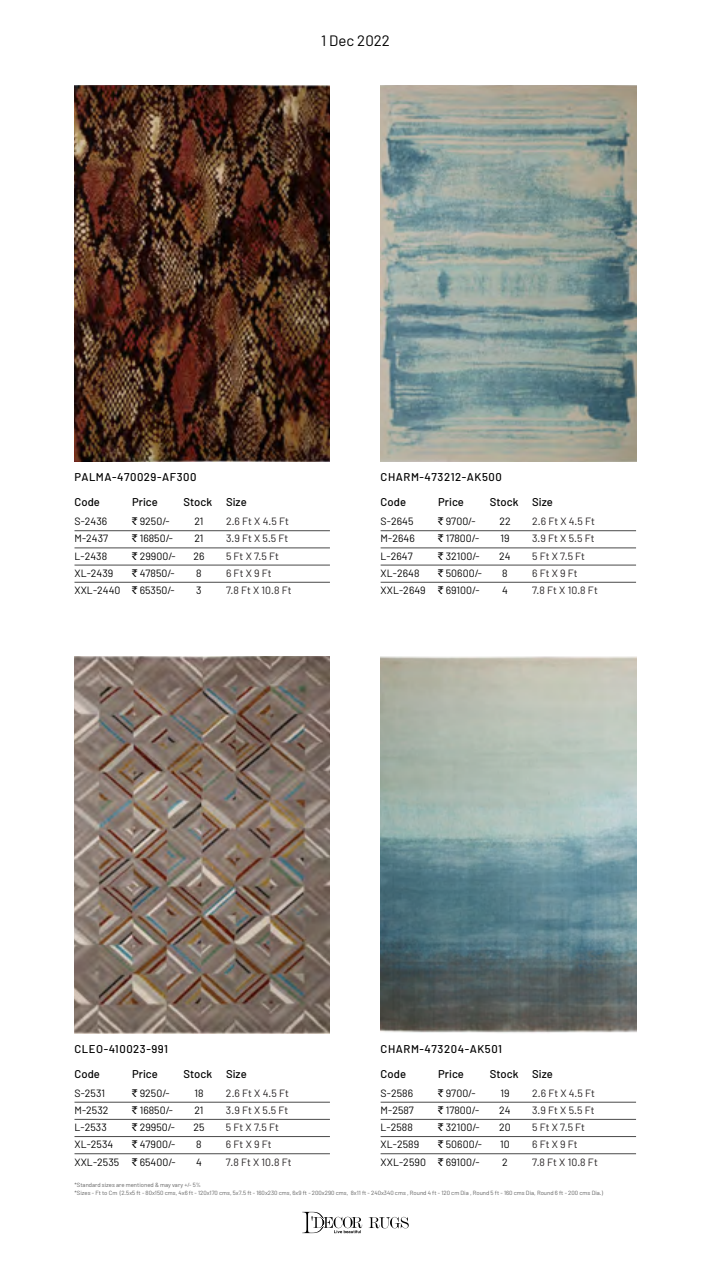
<style>
.page{position:relative;width:711px;height:1263px;background:#fff}
.page>*{position:absolute;margin:0;border:0;box-sizing:border-box;transform-origin:0 0}
.t1{font:15px "Barlow";color:#000}
.t2{font:500 11.25px "Barlow";letter-spacing:.005em;color:#000}
.t3{font:500 11.25px "Barlow";letter-spacing:.05em;color:#000}
.t4{font:10.5px/17.2px "Barlow";letter-spacing:.005em;color:#000}
.t5{font:10.5px/17.2px "Barlow";letter-spacing:.005em;color:#242021}
.t6{font:6px/7.2px "Barlow";color:#616161}
.s1{font-family:"Indian Rupee"}
</style>
<div class="page">
<svg style="left:368px;top:1217px;width:40px;height:11px"></svg>
<svg style="left:302px;top:1212px;width:60px;height:21px"></svg>
<img style="left:74px;top:85px;width:256px;height:377px">
<hr style="left:74px;top:530px;width:256px;height:1px;background:#4a4a4a">
<hr style="left:74px;top:548px;width:256px;height:1px;background:#4a4a4a">
<hr style="left:74px;top:565px;width:256px;height:1px;background:#4a4a4a">
<hr style="left:74px;top:582px;width:256px;height:1px;background:#4a4a4a">
<img style="left:380px;top:85px;width:255px;height:377px">
<hr style="left:380px;top:530px;width:255px;height:1px;background:#4a4a4a">
<hr style="left:380px;top:548px;width:255px;height:1px;background:#4a4a4a">
<hr style="left:380px;top:565px;width:255px;height:1px;background:#4a4a4a">
<hr style="left:380px;top:582px;width:255px;height:1px;background:#4a4a4a">
<img style="left:74px;top:656px;width:256px;height:377px">
<hr style="left:74px;top:1102px;width:256px;height:1px;background:#4a4a4a">
<hr style="left:74px;top:1119px;width:256px;height:1px;background:#4a4a4a">
<hr style="left:74px;top:1136px;width:256px;height:1px;background:#4a4a4a">
<hr style="left:74px;top:1153px;width:256px;height:1px;background:#4a4a4a">
<img style="left:380px;top:656px;width:255px;height:377px">
<hr style="left:380px;top:1102px;width:255px;height:1px;background:#4a4a4a">
<hr style="left:380px;top:1119px;width:255px;height:1px;background:#4a4a4a">
<hr style="left:380px;top:1136px;width:255px;height:1px;background:#4a4a4a">
<hr style="left:380px;top:1153px;width:255px;height:1px;background:#4a4a4a">
<h1 class="t1" style="left:321px;top:31px;width:70px">1 Dec 2022</h1>
<p class="t3" style="left:74px;top:470px;width:123px">PALMA-470029-AF300</p>
<p class="t2" style="left:74px;top:495px;width:27px">Code</p>
<p class="t2" style="left:183px;top:495px;width:65px">Stock Size</p>
<p class="t4" style="left:193px;top:512px;width:13px">21<br>21<br>26<br>8<br>3</p>
<p class="t5" style="left:226px;top:512px;width:67px">2.6 Ft X 4.5 Ft<br>3.9 Ft X 5.5 Ft<br>5 Ft X 7.5 Ft<br>6 Ft X 9 Ft<br>7.8 Ft X 10.8 Ft</p>
<p class="t2" style="left:132px;top:495px;width:27px">Price</p>
<p class="t4" style="left:132px;top:512px;width:45px"><span class="s1">`</span>9250/- <span class="s1">`</span>16850/- <span class="s1">`</span>29900/- <span class="s1">`</span>47850/- <span class="s1">`</span>65350/-</p>
<p class="t4" style="left:74px;top:512px;width:47px">S-2436<br>M-2437<br>L-2438<br>XL-2439<br>XXL-2440</p>
<p class="t3" style="left:380px;top:470px;width:123px">CHARM-473212-AK500</p>
<p class="t2" style="left:380px;top:495px;width:27px">Code</p>
<p class="t2" style="left:489px;top:495px;width:65px">Stock Size</p>
<p class="t4" style="left:499px;top:512px;width:13px">22<br>19<br>24<br>8<br>4</p>
<p class="t5" style="left:531px;top:512px;width:67px">2.6 Ft X 4.5 Ft<br>3.9 Ft X 5.5 Ft<br>5 Ft X 7.5 Ft<br>6 Ft X 9 Ft<br>7.8 Ft X 10.8 Ft</p>
<p class="t2" style="left:438px;top:495px;width:27px">Price</p>
<p class="t4" style="left:438px;top:512px;width:45px"><span class="s1">`</span>9700/- <span class="s1">`</span>17800/- <span class="s1">`</span>32100/- <span class="s1">`</span>50600/- <span class="s1">`</span>69100/-</p>
<p class="t4" style="left:380px;top:512px;width:47px">S-2645<br>M-2646<br>L-2647<br>XL-2648<br>XXL-2649</p>
<p class="t3" style="left:74px;top:1042px;width:95px">CLEO-410023-991</p>
<p class="t2" style="left:74px;top:1066px;width:27px">Code</p>
<p class="t2" style="left:183px;top:1066px;width:65px">Stock Size</p>
<p class="t4" style="left:193px;top:1084px;width:13px">18<br>21<br>25<br>8<br>4</p>
<p class="t5" style="left:226px;top:1084px;width:67px">2.6 Ft X 4.5 Ft<br>3.9 Ft X 5.5 Ft<br>5 Ft X 7.5 Ft<br>6 Ft X 9 Ft<br>7.8 Ft X 10.8 Ft</p>
<p class="t2" style="left:132px;top:1066px;width:27px">Price</p>
<p class="t4" style="left:132px;top:1084px;width:45px"><span class="s1">`</span>9250/- <span class="s1">`</span>16850/- <span class="s1">`</span>29950/- <span class="s1">`</span>47900/- <span class="s1">`</span>65400/-</p>
<p class="t4" style="left:74px;top:1084px;width:46px">S-2531<br>M-2532<br>L-2533<br>XL-2534<br>XXL-2535</p>
<p class="t3" style="left:380px;top:1042px;width:123px">CHARM-473204-AK501</p>
<p class="t2" style="left:380px;top:1066px;width:27px">Code</p>
<p class="t2" style="left:489px;top:1066px;width:65px">Stock Size</p>
<p class="t4" style="left:499px;top:1084px;width:13px;text-align:justify">19<br>24<br>20<br>10<br>2</p>
<p class="t5" style="left:531px;top:1084px;width:67px">2.6 Ft X 4.5 Ft<br>3.9 Ft X 5.5 Ft<br>5 Ft X 7.5 Ft<br>6 Ft X 9 Ft<br>7.8 Ft X 10.8 Ft</p>
<p class="t2" style="left:438px;top:1066px;width:27px">Price</p>
<p class="t4" style="left:438px;top:1084px;width:45px"><span class="s1">`</span>9700/- <span class="s1">`</span>17800/- <span class="s1">`</span>32100/- <span class="s1">`</span>50600/- <span class="s1">`</span>69100/-</p>
<p class="t4" style="left:380px;top:1084px;width:47px">S-2586<br>M-2587<br>L-2588<br>XL-2589<br>XXL-2590</p>
<p class="t6" style="left:74px;top:1181px;width:529px">*Standard sizes are mentioned &amp; may vary +/- 5%<br>*Sizes - Ft to Cm (2.5x5 ft - 80x150 cms, 4x6 ft - 120x170 cms, 5x7.5 ft - 160x230 cms, 6x9 ft - 200x290 cms, 8x11 ft - 240x340 cms , Round 4 ft - 120 cm Dia , Round 5 ft - 160 cms Dia, Round 6 ft - 200 cms Dia.)</p>
</div>
